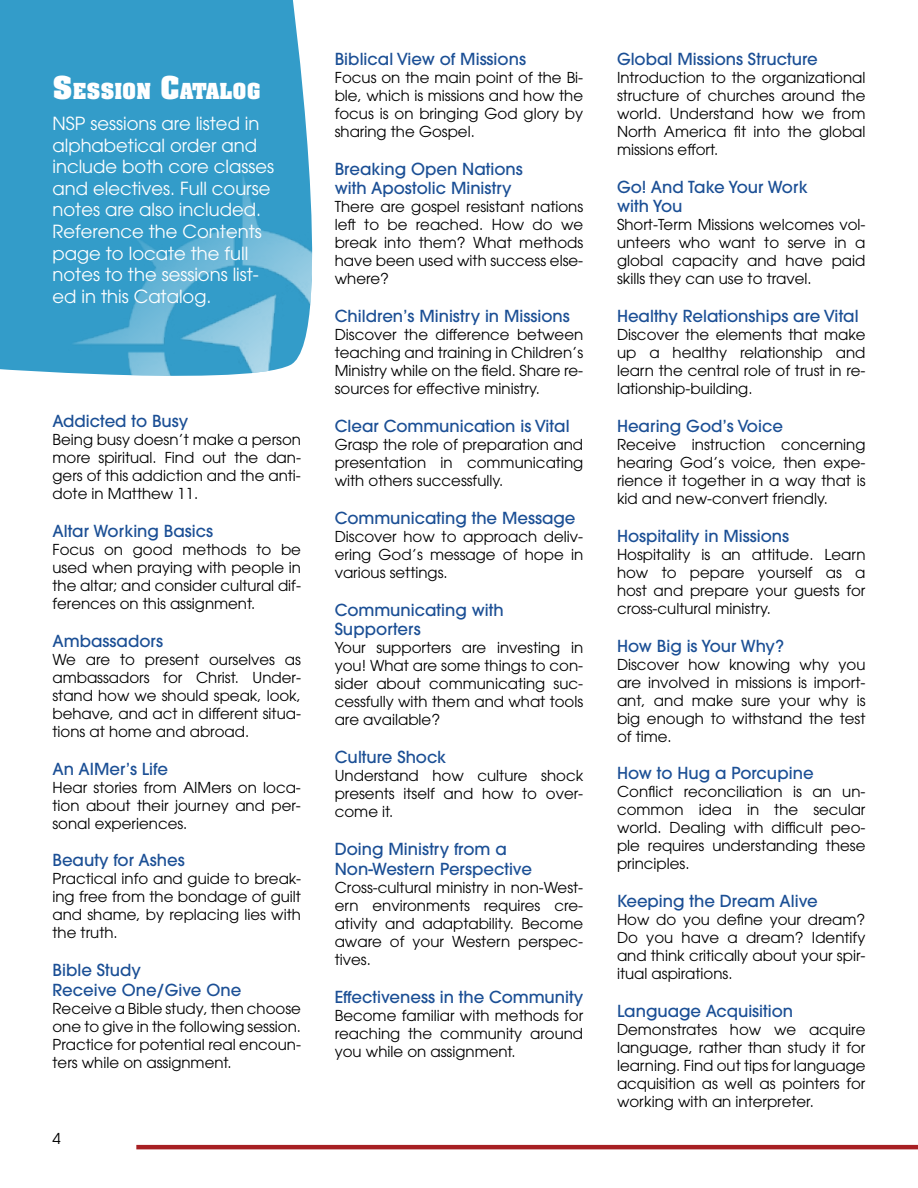
<style>
.page{position:relative;width:918px;height:1188px;background:#fff}
.page>*{position:absolute;margin:0;border:0;box-sizing:border-box;transform-origin:0 0}
.t1{font:700 24.15px "Neue Aachen Pro";color:#fff}
.t2{font:18px/21.6px "ITC Avant Garde Pro";color:#fff}
.t3{font:500 16.5px/19.8px "ITC Avant Garde Pro";color:#1b4f95}
.t4{font:15px/18px "ITC Avant Garde Pro";color:#000;text-align:justify}
.s1{font-size:34.5px}
</style>
<div class="page">
<hr style="left:136px;top:1145px;width:782px;height:4px;background:#a71f23">
<div style="left:0;top:0;width:310px;height:373px;background:#339cc9"></div>
<img style="left:68px;top:172px;width:245px;height:204px">
<h1 class="t1" style="left:52px;top:78px;width:210px"><span class="s1">S</span>ESSION <span class="s1">C</span>ATALOG</h1>
<p class="t2" style="left:52px;top:112px;width:223px">NSP sessions are listed in alphabetical order and include both core classes and electives. Full course notes are also included.<br>Reference the Contents page to locate the full notes to the sessions list&shy;ed in this Catalog.</p>
<p class="t3" style="left:52px;top:411px;width:137px">Addicted to Busy</p>
<p class="t4" style="left:52px;top:431px;width:250px">Being busy doesn’t make a person more spiritual. Find out the dan&shy;gers of this addiction and the anti&shy;dote in Matthew 11.</p>
<p class="t3" style="left:52px;top:521px;width:162px">Altar Working Basics</p>
<p class="t4" style="left:52px;top:540px;width:250px">Focus on good methods to be used when praying with people in the altar; and consider cultural dif&shy;ferences on this assignment.</p>
<p class="t3" style="left:52px;top:631px;width:112px">Ambassadors</p>
<p class="t4" style="left:52px;top:650px;width:250px">We are to present ourselves as ambassadors for Christ. Under&shy;stand how we should speak, look, behave, and act in different situa&shy;tions at home and abroad.</p>
<p class="t3" style="left:52px;top:759px;width:117px">An AIMer’s Life</p>
<p class="t4" style="left:52px;top:778px;width:250px">Hear stories from AIMers on loca&shy;tion about their journey and per&shy;sonal experiences.</p>
<p class="t3" style="left:52px;top:850px;width:134px">Beauty for Ashes</p>
<p class="t4" style="left:52px;top:870px;width:250px">Practical info and guide to break&shy;ing free from the bondage of guilt and shame, by replacing lies with the truth.</p>
<p class="t3" style="left:52px;top:960px;width:190px">Bible Study<br>Receive One/Give One</p>
<p class="t4" style="left:52px;top:999px;width:250px">Receive a Bible study, then choose one to give in the following session.<br>Practice for potential real encoun&shy;ters while on assignment.</p>
<p class="t4" style="left:52px;top:1129px;width:10px">4</p>
<p class="t3" style="left:335px;top:49px;width:193px">Biblical View of Missions</p>
<p class="t4" style="left:335px;top:68px;width:250px">Focus on the main point of the Bi&shy;ble, which is missions and how the focus is on bringing God glory by sharing the Gospel.</p>
<p class="t3" style="left:335px;top:158px;width:190px">Breaking Open Nations with Apostolic Ministry</p>
<p class="t4" style="left:335px;top:198px;width:250px">There are gospel resistant nations left to be reached. How do we break into them? What methods have been used with success else&shy;where?</p>
<p class="t3" style="left:335px;top:306px;width:237px">Children’s Ministry in Missions</p>
<p class="t4" style="left:335px;top:325px;width:250px">Discover the difference between teaching and training in Children’s Ministry while on the field. Share re&shy;sources for effective ministry.</p>
<p class="t3" style="left:335px;top:416px;width:236px">Clear Communication is Vital</p>
<p class="t4" style="left:335px;top:435px;width:250px">Grasp the role of preparation and presentation in communicating with others successfully.</p>
<p class="t3" style="left:335px;top:508px;width:242px">Communicating the Message</p>
<p class="t4" style="left:335px;top:527px;width:250px">Discover how to approach deliv&shy;ering God’s message of hope in various settings.</p>
<p class="t3" style="left:335px;top:599px;width:171px">Communicating with<br>Supporters</p>
<p class="t4" style="left:335px;top:639px;width:250px">Your supporters are investing in you! What are some things to con&shy;sider about communicating suc&shy;cessfully with them and what tools are available?</p>
<p class="t3" style="left:335px;top:747px;width:113px">Culture Shock</p>
<p class="t4" style="left:335px;top:766px;width:250px">Understand how culture shock presents itself and how to over&shy;come it.</p>
<p class="t3" style="left:335px;top:839px;width:199px">Doing Ministry from a<br>Non-Western Perspective</p>
<p class="t4" style="left:335px;top:878px;width:250px">Cross-cultural ministry in non-West&shy;ern environments requires cre&shy;ativity and adaptability. Become aware of your Western perspec&shy;tives.</p>
<p class="t3" style="left:335px;top:986px;width:250px">Effectiveness in the Community</p>
<p class="t4" style="left:335px;top:1006px;width:250px">Become familiar with methods for reaching the community around you while on assignment.</p>
<p class="t3" style="left:617px;top:49px;width:202px">Global Missions Structure</p>
<p class="t4" style="left:617px;top:68px;width:250px">Introduction to the organizational structure of churches around the world. Understand how we from North America fit into the global missions effort.</p>
<p class="t3" style="left:617px;top:176px;width:192px">Go! And Take Your Work with You</p>
<p class="t4" style="left:617px;top:216px;width:250px">Short-Term Missions welcomes vol&shy;unteers who want to serve in a global capacity and have paid skills they can use to travel.</p>
<p class="t3" style="left:617px;top:306px;width:243px">Healthy Relationships are Vital</p>
<p class="t4" style="left:617px;top:325px;width:250px">Discover the elements that make up a healthy relationship and learn the central role of trust in re&shy;lationship-building.</p>
<p class="t3" style="left:617px;top:416px;width:167px">Hearing God’s Voice</p>
<p class="t4" style="left:617px;top:435px;width:250px">Receive instruction concerning hearing God’s voice, then expe&shy;rience it together in a way that is kid and new-convert friendly.</p>
<p class="t3" style="left:617px;top:526px;width:174px">Hospitality in Missions</p>
<p class="t4" style="left:617px;top:545px;width:250px">Hospitality is an attitude. Learn how to pepare yourself as a host and prepare your guests for cross-cultural ministry.</p>
<p class="t3" style="left:617px;top:635px;width:168px">How Big is Your Why?</p>
<p class="t4" style="left:617px;top:655px;width:250px">Discover how knowing why you are involved in missions is import&shy;ant, and make sure your why is big enough to withstand the test of time.</p>
<p class="t3" style="left:617px;top:763px;width:198px">How to Hug a Porcupine</p>
<p class="t4" style="left:617px;top:783px;width:250px">Conflict reconciliation is an un&shy;common idea in the secular world. Dealing with difficult peo&shy;ple requires understanding these principles.</p>
<p class="t3" style="left:617px;top:891px;width:202px">Keeping the Dream Alive</p>
<p class="t4" style="left:617px;top:910px;width:250px">How do you define your dream?<br>Do you have a dream? Identify and think critically about your spir&shy;itual aspirations.</p>
<p class="t3" style="left:617px;top:1001px;width:178px">Language Acquisition</p>
<p class="t4" style="left:617px;top:1020px;width:250px">Demonstrates how we acquire language, rather than study it for learning. Find out tips for language acquisition as well as pointers for working with an interpreter.</p>
</div>
